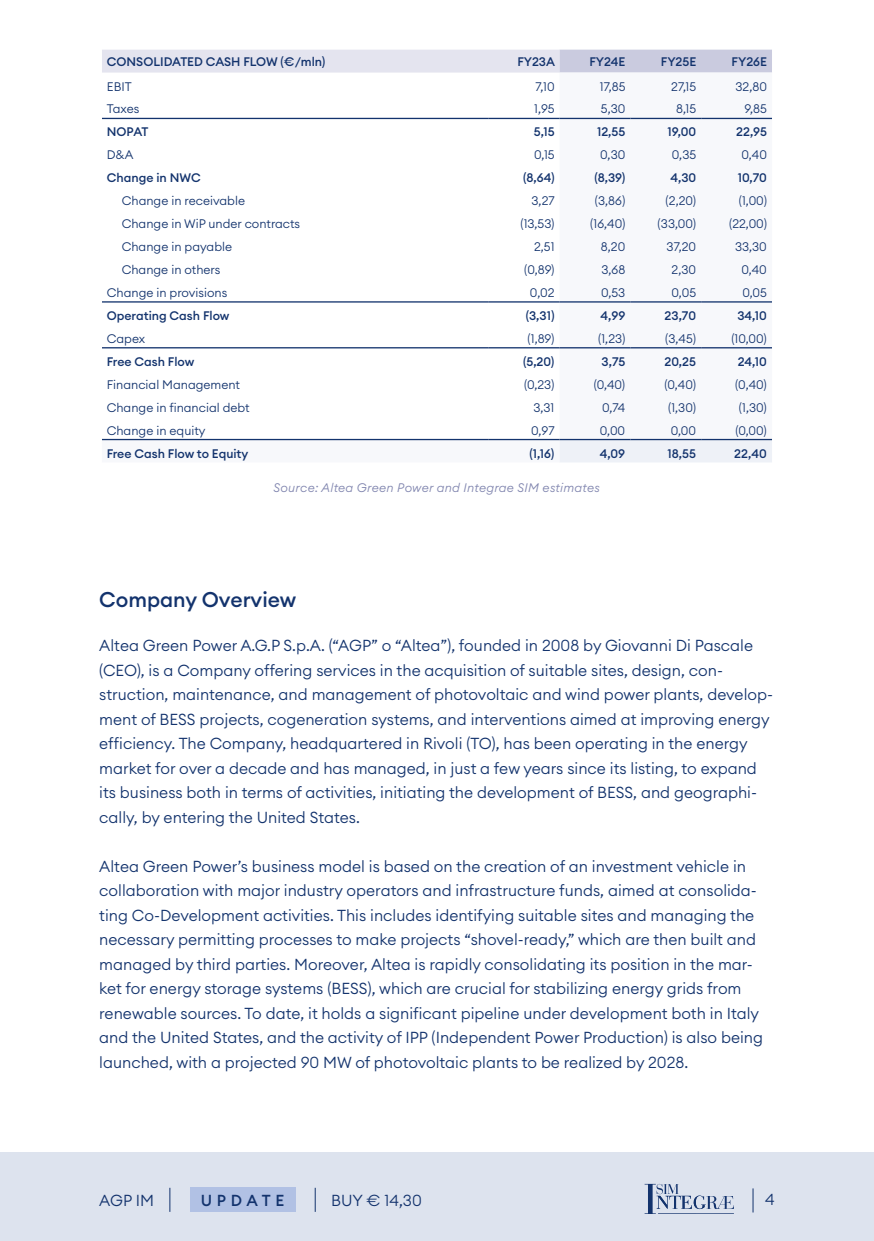
<style>
.page{position:relative;width:874px;height:1241px;background:#fff}
.page>*{position:absolute;margin:0;border:0;box-sizing:border-box;transform-origin:0 0}
.t1{font:500 21px "Euclid Circular A";color:#13336d}
.t2{font:300 15.75px/24.5px "Euclid Circular A";color:#13336d}
.t3{font:500 15.75px "Euclid Circular A";letter-spacing:.3em;color:#13336d}
.t4{font:300 12.25px "Euclid Circular A";color:#13336d}
.t5{font:500 12.25px "Euclid Circular A";color:#13336d}
.t6{font:italic 300 12.25px "Euclid Circular A";letter-spacing:.02em;color:#8186af}
</style>
<div class="page">
<div style="left:0;top:1152px;width:873px;height:88px;background:#dde3ee"></div>
<svg style="left:169px;top:1187px;width:1px;height:24px"></svg>
<div style="left:189px;top:1187px;width:106px;height:24px;background:#b1c1e4"></div>
<svg style="left:314px;top:1187px;width:1px;height:24px"></svg>
<svg style="left:752px;top:1188px;width:1px;height:24px"></svg>
<svg style="left:644px;top:1183px;width:89px;height:30px"></svg>
<svg style="left:102px;top:50px;width:669px;height:23px;background:#dcdcea"></svg>
<svg style="left:102px;top:117px;width:669px;height:324px"></svg>
<div style="left:559px;top:440px;width:212px;height:22px;background:#eef1f7"></div>
<hr style="left:102px;top:118px;width:316px;height:1px;background:#13336d">
<hr style="left:418px;top:118px;width:70px;height:1px;background:#13336d">
<hr style="left:488px;top:118px;width:71px;height:1px;background:#13336d">
<hr style="left:559px;top:118px;width:71px;height:1px;background:#13336d">
<hr style="left:630px;top:118px;width:70px;height:1px;background:#13336d">
<hr style="left:700px;top:118px;width:71px;height:1px;background:#13336d">
<hr style="left:102px;top:301px;width:316px;height:1px;background:#13336d">
<hr style="left:418px;top:301px;width:70px;height:1px;background:#13336d">
<hr style="left:488px;top:301px;width:71px;height:1px;background:#13336d">
<hr style="left:559px;top:301px;width:71px;height:1px;background:#13336d">
<hr style="left:630px;top:301px;width:70px;height:1px;background:#13336d">
<hr style="left:700px;top:301px;width:71px;height:1px;background:#13336d">
<hr style="left:102px;top:347px;width:316px;height:1px;background:#13336d">
<hr style="left:418px;top:347px;width:70px;height:1px;background:#13336d">
<hr style="left:488px;top:347px;width:71px;height:1px;background:#13336d">
<hr style="left:559px;top:347px;width:71px;height:1px;background:#13336d">
<hr style="left:630px;top:347px;width:70px;height:1px;background:#13336d">
<hr style="left:700px;top:347px;width:71px;height:1px;background:#13336d">
<hr style="left:102px;top:439px;width:316px;height:1px;background:#13336d">
<hr style="left:418px;top:439px;width:70px;height:1px;background:#13336d">
<hr style="left:488px;top:439px;width:71px;height:1px;background:#13336d">
<hr style="left:559px;top:439px;width:71px;height:1px;background:#13336d">
<hr style="left:630px;top:439px;width:70px;height:1px;background:#13336d">
<hr style="left:700px;top:439px;width:71px;height:1px;background:#13336d">
<p class="t5" style="left:107px;top:54px;width:220px">CONSOLIDATED CASH FLOW (€/mln)</p>
<p class="t5" style="left:517px;top:54px;width:39px">FY23A</p>
<p class="t5" style="left:589px;top:54px;width:38px">FY24E</p>
<p class="t5" style="left:660px;top:54px;width:37px">FY25E</p>
<p class="t5" style="left:731px;top:54px;width:37px">FY26E</p>
<p class="t4" style="left:107px;top:78px;width:26px">EBIT</p>
<p class="t4" style="left:535px;top:78px;width:21px">7,10</p>
<p class="t4" style="left:599px;top:78px;width:27px">17,85</p>
<p class="t4" style="left:671px;top:78px;width:26px">27,15</p>
<p class="t4" style="left:735px;top:78px;width:33px">32,80</p>
<p class="t4" style="left:107px;top:101px;width:34px">Taxes</p>
<p class="t4" style="left:534px;top:101px;width:22px">1,95</p>
<p class="t4" style="left:600px;top:101px;width:26px">5,30</p>
<p class="t4" style="left:675px;top:101px;width:22px">8,15</p>
<p class="t4" style="left:744px;top:101px;width:24px">9,85</p>
<p class="t5" style="left:107px;top:124px;width:43px">NOPAT</p>
<p class="t5" style="left:533px;top:124px;width:22px">5,15</p>
<p class="t5" style="left:597px;top:124px;width:30px">12,55</p>
<p class="t5" style="left:667px;top:124px;width:30px">19,00</p>
<p class="t5" style="left:735px;top:124px;width:32px">22,95</p>
<p class="t4" style="left:107px;top:147px;width:28px">D&amp;A</p>
<p class="t4" style="left:533px;top:147px;width:22px">0,15</p>
<p class="t4" style="left:600px;top:147px;width:27px">0,30</p>
<p class="t4" style="left:671px;top:147px;width:26px">0,35</p>
<p class="t4" style="left:741px;top:147px;width:27px">0,40</p>
<p class="t5" style="left:107px;top:170px;width:95px">Change in NWC</p>
<p class="t5" style="left:523px;top:170px;width:33px">(8,64)</p>
<p class="t5" style="left:594px;top:170px;width:32px">(8,39)</p>
<p class="t5" style="left:670px;top:170px;width:27px">4,30</p>
<p class="t5" style="left:737px;top:170px;width:31px">10,70</p>
<p class="t4" style="left:122px;top:193px;width:125px">Change in receivable</p>
<p class="t4" style="left:531px;top:193px;width:24px">3,27</p>
<p class="t4" style="left:594px;top:193px;width:32px">(3,86)</p>
<p class="t4" style="left:665px;top:193px;width:32px">(2,20)</p>
<p class="t4" style="left:738px;top:193px;width:30px">(1,00)</p>
<p class="t4" style="left:122px;top:216px;width:180px">Change in WiP under contracts</p>
<p class="t4" style="left:520px;top:216px;width:36px">(13,53)</p>
<p class="t4" style="left:590px;top:216px;width:37px">(16,40)</p>
<p class="t4" style="left:657px;top:216px;width:40px">(33,00)</p>
<p class="t4" style="left:728px;top:216px;width:39px">(22,00)</p>
<p class="t4" style="left:122px;top:239px;width:112px">Change in payable</p>
<p class="t4" style="left:534px;top:239px;width:22px">2,51</p>
<p class="t4" style="left:600px;top:239px;width:26px">8,20</p>
<p class="t4" style="left:666px;top:239px;width:31px">37,20</p>
<p class="t4" style="left:734px;top:239px;width:33px">33,30</p>
<p class="t4" style="left:122px;top:262px;width:100px">Change in others</p>
<p class="t4" style="left:524px;top:262px;width:32px">(0,89)</p>
<p class="t4" style="left:601px;top:262px;width:25px">3,68</p>
<p class="t4" style="left:671px;top:262px;width:26px">2,30</p>
<p class="t4" style="left:741px;top:262px;width:27px">0,40</p>
<p class="t4" style="left:107px;top:285px;width:122px">Change in provisions</p>
<p class="t4" style="left:529px;top:285px;width:26px">0,02</p>
<p class="t4" style="left:600px;top:285px;width:26px">0,53</p>
<p class="t4" style="left:671px;top:285px;width:26px">0,05</p>
<p class="t4" style="left:742px;top:285px;width:26px">0,05</p>
<p class="t5" style="left:107px;top:307px;width:124px">Operating Cash Flow</p>
<p class="t5" style="left:525px;top:307px;width:30px">(3,31)</p>
<p class="t5" style="left:600px;top:307px;width:26px">4,99</p>
<p class="t5" style="left:664px;top:307px;width:33px">23,70</p>
<p class="t5" style="left:737px;top:307px;width:31px">34,10</p>
<p class="t4" style="left:107px;top:330px;width:40px">Capex</p>
<p class="t4" style="left:527px;top:330px;width:28px">(1,89)</p>
<p class="t4" style="left:598px;top:330px;width:29px">(1,23)</p>
<p class="t4" style="left:664px;top:330px;width:32px">(3,45)</p>
<p class="t4" style="left:731px;top:330px;width:37px">(10,00)</p>
<p class="t5" style="left:107px;top:353px;width:89px">Free Cash Flow</p>
<p class="t5" style="left:523px;top:353px;width:33px">(5,20)</p>
<p class="t5" style="left:601px;top:353px;width:25px">3,75</p>
<p class="t5" style="left:664px;top:353px;width:33px">20,25</p>
<p class="t5" style="left:737px;top:353px;width:31px">24,10</p>
<p class="t4" style="left:107px;top:376px;width:135px">Financial Management</p>
<p class="t4" style="left:524px;top:376px;width:32px">(0,23)</p>
<p class="t4" style="left:593px;top:376px;width:33px">(0,40)</p>
<p class="t4" style="left:664px;top:376px;width:33px">(0,40)</p>
<p class="t4" style="left:734px;top:376px;width:33px">(0,40)</p>
<p class="t4" style="left:107px;top:399px;width:144px">Change in financial debt</p>
<p class="t4" style="left:533px;top:399px;width:23px">3,31</p>
<p class="t4" style="left:601px;top:399px;width:25px">0,74</p>
<p class="t4" style="left:667px;top:399px;width:29px">(1,30)</p>
<p class="t4" style="left:738px;top:399px;width:29px">(1,30)</p>
<p class="t4" style="left:107px;top:422px;width:100px">Change in equity</p>
<p class="t4" style="left:531px;top:422px;width:25px">0,97</p>
<p class="t4" style="left:599px;top:422px;width:27px">0,00</p>
<p class="t4" style="left:670px;top:422px;width:27px">0,00</p>
<p class="t4" style="left:735px;top:422px;width:33px">(0,00)</p>
<p class="t5" style="left:107px;top:445px;width:143px">Free Cash Flow to Equity</p>
<p class="t5" style="left:529px;top:445px;width:27px">(1,16)</p>
<p class="t5" style="left:599px;top:445px;width:27px">4,09</p>
<p class="t5" style="left:667px;top:445px;width:30px">18,55</p>
<p class="t5" style="left:734px;top:445px;width:34px">22,40</p>
<p class="t6" style="left:273px;top:480px;width:328px">Source: Altea Green Power and Integrae SIM estimates</p>
<h1 class="t1" style="left:99px;top:585px;width:198px">Company Overview</h1>
<p class="t2" style="left:99px;top:633px;width:675px">Altea Green Power A.G.P S.p.A. (“AGP” o “Altea”), founded in 2008 by Giovanni Di Pascale (CEO), is a Company offering services in the acquisition of suitable sites, design, con&shy;struction, maintenance, and management of photovoltaic and wind power plants, develop&shy;ment of BESS projects, cogeneration systems, and interventions aimed at improving energy efficiency. The Company, headquartered in Rivoli (TO), has been operating in the energy market for over a decade and has managed, in just a few years since its listing, to expand its business both in terms of activities, initiating the development of BESS, and geographi&shy;cally, by entering the United States.</p>
<p class="t2" style="left:99px;top:853px;width:665px">Altea Green Power’s business model is based on the creation of an investment vehicle in collaboration with major industry operators and infrastructure funds, aimed at consolida&shy;ting Co-Development activities. This includes identifying suitable sites and managing the necessary permitting processes to make projects “shovel-ready,” which are then built and managed by third parties. Moreover, Altea is rapidly consolidating its position in the mar&shy;ket for energy storage systems (BESS), which are crucial for stabilizing energy grids from renewable sources. To date, it holds a significant pipeline under development both in Italy and the United States, and the activity of IPP (Independent Power Production) is also being launched, with a projected 90 MW of photovoltaic plants to be realized by 2028.</p>
<p class="t2" style="left:99px;top:1187px;width:56px">AGP IM</p>
<p class="t3" style="left:201px;top:1190px;width:85px">UPDATE</p>
<p class="t2" style="left:331px;top:1187px;width:92px">BUY € 14,30</p>
<p class="t2" style="left:764px;top:1186px;width:11px">4</p>
</div>
